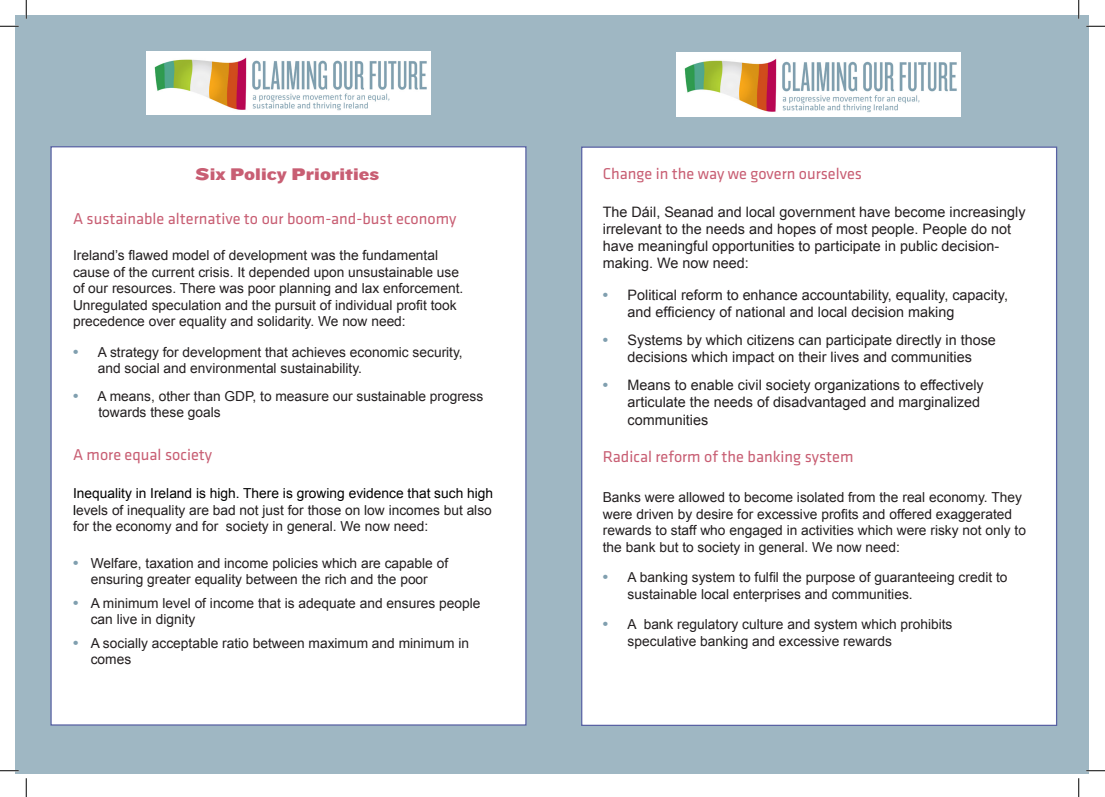
<style>
.page{position:relative;width:1105px;height:797px;background:#fff}
.page>*{position:absolute;margin:0;border:0;box-sizing:border-box;transform-origin:0 0}
.t1{font:17.5px "Knockout HTF73 Full Heviweight";color:#c85e73}
.t2{font:16.25px "Klavika";color:#c85e73}
.t3{font:14.38px/17.2px "Arial";color:#231f20}
.t4{font:13.75px/16.5px "Arial";color:#231f20}
.s1{font-weight:700;font-size:15px;color:#809faf}
.s2{color:#000}
</style>
<div class="page">
<div style="left:16px;top:16px;width:1073px;height:758px;background:#9fb7c3"></div>
<img style="left:147px;top:51px;width:283px;height:64px">
<img style="left:676px;top:53px;width:284px;height:64px">
<div style="left:581px;top:146px;width:476px;height:580px;background:#fff;border:1px solid #5861a3"></div>
<div style="left:50px;top:146px;width:476px;height:579px;background:#fff;border:1px solid #5861a3"></div>
<svg style="left:0;top:25px;width:19px;height:2px"></svg>
<svg style="left:1086px;top:25px;width:19px;height:2px"></svg>
<svg style="left:0;top:770px;width:19px;height:1px"></svg>
<svg style="left:1086px;top:770px;width:19px;height:1px"></svg>
<svg style="left:25px;top:0;width:2px;height:19px"></svg>
<svg style="left:25px;top:778px;width:2px;height:19px"></svg>
<svg style="left:1078px;top:0;width:1px;height:19px"></svg>
<svg style="left:1078px;top:778px;width:1px;height:19px"></svg>
<p class="t1" style="left:196px;top:165px;width:185px">Six Policy Priorities</p>
<p class="t2" style="left:73px;top:209px;width:385px">A sustainable alternative to our boom-and-bust economy</p>
<p class="t4" style="left:73px;top:247px;width:392px">Ireland’s flawed model of development was the fundamental cause of the current crisis. It depended upon unsustainable use of our resources. There was poor planning and lax enforcement.<br>Unregulated speculation and the pursuit of individual profit took precedence over equality and solidarity. We now need:</p>
<p class="t4" style="left:98px;top:344px;width:366px;text-indent:-25px"><span class="s1">•</span> A strategy for development that achieves economic security, and social and environmental sustainability.</p>
<p class="t4" style="left:98px;top:387px;width:386px;text-indent:-25px"><span class="s1">•</span> A means, other than GDP, to measure our sustainable progress towards these goals</p>
<p class="t2" style="left:73px;top:446px;width:141px">A more equal society</p>
<p class="t4" style="left:73px;top:485px;width:422px;text-align:justify"><span class="s2">Inequality in Ireland is high. There is growing evidence that such high l</span>evels of inequality are bad not just for those on low incomes but also for the economy and for society in general. We now need:</p>
<p class="t4" style="left:73px;top:555px;width:377px;text-align:center"><span class="s1">•</span> Welfare, taxation and income policies which are capable of ensuring greater equality between the rich and the poor</p>
<p class="t4" style="left:91px;top:595px;width:391px;text-indent:-18px"><span class="s1">•</span> A minimum level of income that is adequate and ensures people can live in dignity</p>
<p class="t4" style="left:91px;top:635px;width:380px;text-indent:-18px"><span class="s1">•</span> A socially acceptable ratio between maximum and minimum in comes</p>
<p class="t2" style="left:603px;top:165px;width:261px">Change in the way we govern ourselves</p>
<p class="t3" style="left:603px;top:203px;width:424px">The Dáil, Seanad and local government have become increasingly irrelevant to the needs and hopes of most people. People do not have meaningful opportunities to participate in public decision&shy;making. We now need:</p>
<p class="t3" style="left:628px;top:286px;width:382px;text-indent:-25px"><span class="s1">•</span> Political reform to enhance accountability, equality, capacity, and efficiency of national and local decision making</p>
<p class="t3" style="left:603px;top:331px;width:395px;text-align:center"><span class="s1">•</span> Systems by which citizens can participate directly in those decisions which impact on their lives and communities</p>
<p class="t3" style="left:628px;top:376px;width:358px;text-indent:-25px"><span class="s1">•</span> Means to enable civil society organizations to effectively articulate the needs of disadvantaged and marginalized communities</p>
<p class="t2" style="left:603px;top:447px;width:252px">Radical reform of the banking system</p>
<p class="t4" style="left:603px;top:489px;width:425px">Banks were allowed to become isolated from the real economy. They were driven by desire for excessive profits and offered exaggerated rewards to staff who engaged in activities which were risky not only to the bank but to society in general. We now need:</p>
<p class="t4" style="left:628px;top:569px;width:381px;text-indent:-25px"><span class="s1">•</span> A banking system to fulfil the purpose of guaranteeing credit to sustainable local enterprises and communities.</p>
<p class="t4" style="left:628px;top:616px;width:326px;text-indent:-25px"><span class="s1">•</span> A bank regulatory culture and system which prohibits speculative banking and excessive rewards</p>
</div>
